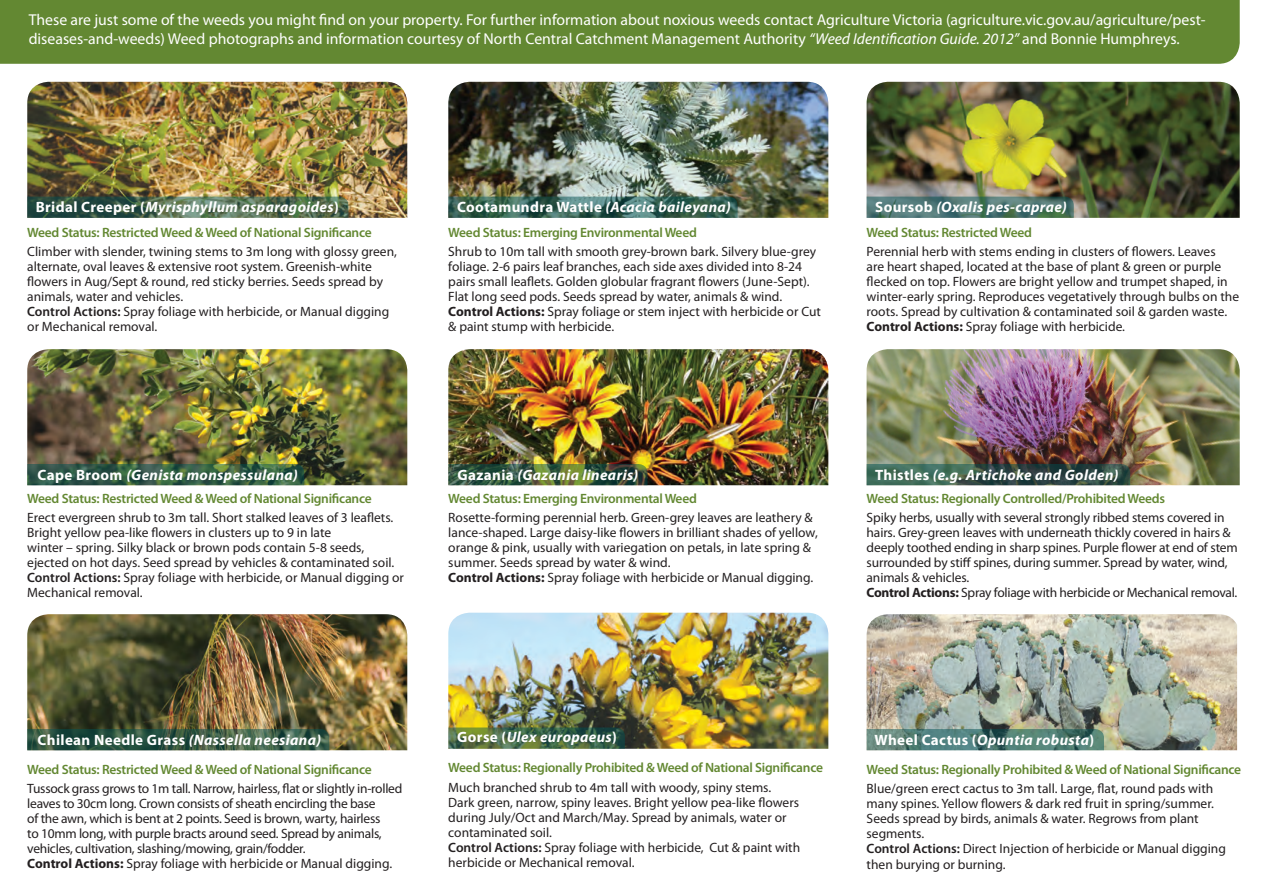
<style>
.page{position:relative;width:1267px;height:893px;background:#fff}
.page>*{position:absolute;margin:0;border:0;box-sizing:border-box;transform-origin:0 0}
.t1{font:15.75px/18.9px "Myriad Pro";color:#fff}
.t2{font:italic 700 15px "Myriad Pro";letter-spacing:.025em;color:#fff}
.t3{font:700 15px "Myriad Pro";letter-spacing:.025em;color:#fff}
.t4{font:13.5px/15px "Myriad Pro";color:#231f20}
.t5{font:600 13.5px "Myriad Pro";letter-spacing:-.02em;color:#638832}
.t6{font:13.5px/15px "Myriad Pro";letter-spacing:-.02em;color:#231f20}
.s1{font-style:italic}
.s2{font-style:normal}
.s3{font-weight:600}
.s4{font-weight:700}
</style>
<div class="page">
<img style="left:27px;top:82px;width:380px;height:136px">
<svg style="left:27px;top:197px;width:321px;height:21px;background:#496751"></svg>
<img style="left:27px;top:614px;width:380px;height:136px">
<svg style="left:27px;top:729px;width:302px;height:21px;background:#365946"></svg>
<img style="left:448px;top:613px;width:380px;height:136px">
<svg style="left:448px;top:727px;width:177px;height:22px;background:#486845"></svg>
<img style="left:448px;top:82px;width:380px;height:136px">
<svg style="left:448px;top:197px;width:289px;height:21px;background:#3b665b"></svg>
<img style="left:448px;top:349px;width:380px;height:136px">
<svg style="left:448px;top:464px;width:199px;height:21px;background:#415d3c"></svg>
<img style="left:866px;top:82px;width:373px;height:136px">
<svg style="left:866px;top:197px;width:207px;height:21px;background:#4f7771"></svg>
<img style="left:866px;top:349px;width:373px;height:136px">
<svg style="left:866px;top:464px;width:264px;height:21px;background:#37554c"></svg>
<img style="left:866px;top:614px;width:370px;height:136px">
<svg style="left:866px;top:729px;width:237px;height:21px;background:#527d76"></svg>
<div style="left:0;top:0;width:1239px;height:64px;background:#638832"></div>
<img style="left:27px;top:349px;width:380px;height:136px">
<svg style="left:27px;top:464px;width:277px;height:21px;background:#355d45"></svg>
<p class="t1" style="left:29px;top:10px;width:1178px">These are just some of the weeds you might find on your property. For further information about noxious weeds contact Agriculture Victoria (agriculture.vic.gov.au/agriculture/pest&shy;diseases-and-weeds) Weed photographs and information courtesy of North Central Catchment Management Authority <span class="s1">“Weed Identification Guide. 2012”</span> and Bonnie Humphreys.</p>
<p class="t2" style="left:36px;top:197px;width:304px"><span class="s2">Bridal Creeper (</span>Myrisphyllum asparagoides<span class="s2">)</span></p>
<p class="t5" style="left:27px;top:224px;width:346px">Weed Status: Restricted Weed &amp; Weed of National Significance</p>
<p class="t4" style="left:27px;top:244px;width:371px">Climber with slender, twining stems to 3m long with glossy green, alternate, oval leaves &amp; extensive root system. Greenish-white flowers in Aug/Sept &amp; round, red sticky berries. Seeds spread by animals, water and vehicles.<br><span class="s3">Control Actions:</span> Spray foliage with herbicide, or Manual digging or Mechanical removal.</p>
<p class="t3" style="left:457px;top:197px;width:275px">Cootamundra Wattle <span class="s1">(Acacia baileyana)</span></p>
<p class="t5" style="left:448px;top:224px;width:250px">Weed Status: Emerging Environmental Weed</p>
<p class="t4" style="left:448px;top:244px;width:374px">Shrub to 10m tall with smooth grey-brown bark. Silvery blue-grey foliage. 2-6 pairs leaf branches, each side axes divided into 8-24 pairs small leaflets. Golden globular fragrant flowers (June-Sept).<br>Flat long seed pods. Seeds spread by water, animals &amp; wind.<br><span class="s4">Control Actions:</span> Spray foliage or stem inject with herbicide or Cut &amp; paint stump with herbicide.</p>
<p class="t2" style="left:875px;top:197px;width:193px"><span class="s2">Soursob</span> (Oxalis pes-caprae)</p>
<p class="t5" style="left:866px;top:224px;width:167px">Weed Status: Restricted Weed</p>
<p class="t4" style="left:866px;top:244px;width:374px">Perennial herb with stems ending in clusters of flowers. Leaves<br>are heart shaped, located at the base of plant &amp; green or purple flecked on top. Flowers are bright yellow and trumpet shaped, in winter-early spring. Reproduces vegetatively through bulbs on the roots. Spread by cultivation &amp; contaminated soil &amp; garden waste.<br><span class="s4">Control Actions:</span> Spray foliage with herbicide.</p>
<p class="t2" style="left:38px;top:465px;width:262px"><span class="s2">Cape Broom</span> (Genista monspessulana)</p>
<p class="t5" style="left:27px;top:490px;width:346px">Weed Status: Restricted Weed &amp; Weed of National Significance</p>
<p class="t4" style="left:27px;top:510px;width:378px">Erect evergreen shrub to 3m tall. Short stalked leaves of 3 leaflets.<br>Bright yellow pea-like flowers in clusters up to 9 in late<br>winter – spring. Silky black or brown pods contain 5-8 seeds, ejected on hot days. Seed spread by vehicles &amp; contaminated soil.<br><span class="s3">Control Actions:</span> Spray foliage with herbicide, or Manual digging or Mechanical removal.</p>
<p class="t2" style="left:457px;top:465px;width:182px"><span class="s2">Gazania</span> (Gazania linearis)</p>
<p class="t5" style="left:448px;top:490px;width:250px">Weed Status: Emerging Environmental Weed</p>
<p class="t4" style="left:448px;top:510px;width:371px">Rosette-forming perennial herb. Green-grey leaves are leathery &amp; lance-shaped. Large daisy-like flowers in brilliant shades of yellow, orange &amp; pink, usually with variegation on petals, in late spring &amp; summer. Seeds spread by water &amp; wind.<br><span class="s4">Control Actions:</span> Spray foliage with herbicide or Manual digging.</p>
<p class="t2" style="left:875px;top:465px;width:245px"><span class="s2">Thistles</span> (e.g. Artichoke and Golden)</p>
<p class="t5" style="left:866px;top:490px;width:300px">Weed Status: Regionally Controlled/Prohibited Weeds</p>
<p class="t4" style="left:866px;top:510px;width:373px">Spiky herbs, usually with several strongly ribbed stems covered in hairs. Grey-green leaves with underneath thickly covered in hairs &amp; deeply toothed ending in sharp spines. Purple flower at end of stem surrounded by stiff spines, during summer. Spread by water, wind, animals &amp; vehicles.<br><span class="s4">Control Actions:</span> Spray foliage with herbicide or Mechanical removal.</p>
<p class="t3" style="left:38px;top:730px;width:285px">Chilean Needle Grass <span class="s1">(Nassella neesiana)</span></p>
<p class="t5" style="left:27px;top:761px;width:346px">Weed Status: Restricted Weed &amp; Weed of National Significance</p>
<p class="t6" style="left:27px;top:781px;width:376px">Tussock grass grows to 1m tall. Narrow, hairless, flat or slightly in-rolled leaves to 30cm long. Crown consists of sheath encircling the base<br>of the awn, which is bent at 2 points. Seed is brown, warty, hairless<br>to 10mm long, with purple bracts around seed. Spread by animals, vehicles, cultivation, slashing/mowing, grain/fodder.<br><span class="s4">Control Actions:</span> Spray foliage with herbicide or Manual digging.</p>
<p class="t2" style="left:457px;top:728px;width:161px"><span class="s2">Gorse (</span>Ulex europaeus<span class="s2">)</span></p>
<p class="t5" style="left:448px;top:759px;width:376px">Weed Status: Regionally Prohibited &amp; Weed of National Significance</p>
<p class="t4" style="left:448px;top:779px;width:353px">Much branched shrub to 4m tall with woody, spiny stems.<br>Dark green, narrow, spiny leaves. Bright yellow pea-like flowers during July/Oct and March/May. Spread by animals, water or contaminated soil.<br><span class="s3">Control Actions:</span> Spray foliage with herbicide, Cut &amp; paint with herbicide or Mechanical removal.</p>
<p class="t2" style="left:874px;top:730px;width:221px"><span class="s2">Wheel Cactus (</span>Opuntia robusta<span class="s2">)</span></p>
<p class="t5" style="left:866px;top:761px;width:376px">Weed Status: Regionally Prohibited &amp; Weed of National Significance</p>
<p class="t4" style="left:866px;top:781px;width:361px">Blue/green erect cactus to 3m tall. Large, flat, round pads with many spines. Yellow flowers &amp; dark red fruit in spring/summer.<br>Seeds spread by birds, animals &amp; water. Regrows from plant segments.<br><span class="s3">Control Actions:</span> Direct Injection of herbicide or Manual digging then burying or burning.</p>
</div>
